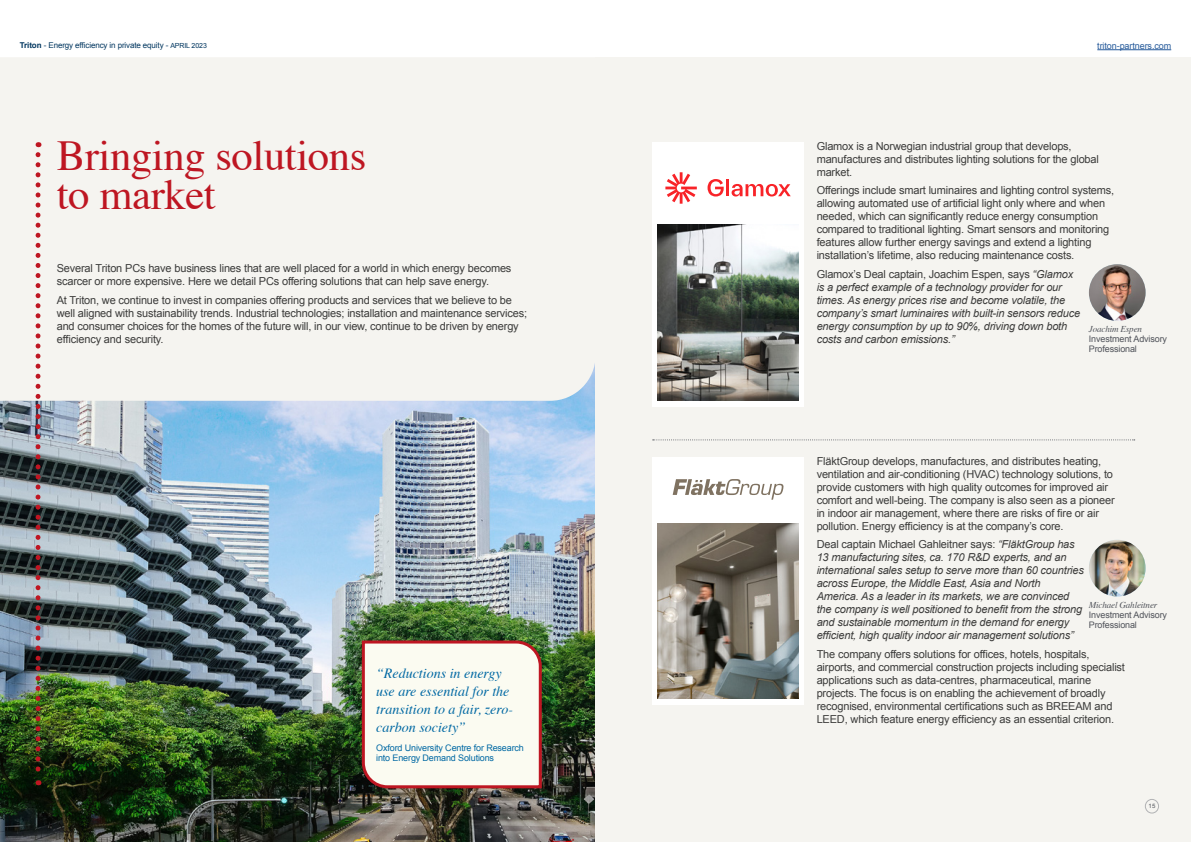
<style>
.page{position:relative;width:1191px;height:842px;background:#fff}
.page>*{position:absolute;margin:0;border:0;box-sizing:border-box;transform-origin:0 0}
.t1{font:42.7px/39px "Times";letter-spacing:-.01em;color:#be1622}
.t2{font:italic 14px/18px "Times";color:#0068a3}
.t3{font:11px/13px "Arial";letter-spacing:-.015em;color:#3c3c3b}
.t4{font:italic 11px/13px "Arial";letter-spacing:-.015em;color:#3c3c3b}
.t5{font:9px/10px "Arial";letter-spacing:-.015em;color:#50535a}
.t6{font:9px/10px "Arial";letter-spacing:-.015em;color:#0068a3}
.t7{font:italic 9px "Times";letter-spacing:-.015em;color:#50535a}
.t8{font:9px "Arial";letter-spacing:-.01em;color:#275b9b}
.t9{font:8px "Arial";letter-spacing:-.015em;color:#00365f}
.t10{font:6px "Arial";color:#50535a}
.s1{font-weight:700}
.s2{font-size:7px}
.s3{font-style:italic}
.s4{font-style:normal}
</style>
<div class="page">
<img style="left:0;top:401px;width:595px;height:441px">
<div style="left:595px;top:57px;width:596px;height:785px;background:#f5f4f0"></div>
<hr style="left:1097px;top:49px;width:74px;height:1px;background:#275b9b">
<div style="left:1145px;top:799px;width:13px;height:14px;border:1px solid #b1b2b4;border-radius:50%"></div>
<div style="left:0;top:57px;width:595px;height:344px;background:#f5f4f0"></div>
<img style="left:36px;top:155px;width:5px;height:630px">
<div style="left:652px;top:142px;width:152px;height:264px;background:#fff"></div>
<div style="left:652px;top:457px;width:152px;height:247px;background:#fff"></div>
<img style="left:657px;top:224px;width:141px;height:177px">
<img style="left:657px;top:523px;width:141px;height:176px">
<svg style="left:652px;top:439px;width:482px;height:1px"></svg>
<svg style="left:360px;top:639px;width:183px;height:151px"></svg>
<svg style="left:665px;top:172px;width:32px;height:32px"></svg>
<hr style="left:726px;top:179px;width:3px;height:17px;background:#f82328">
<svg style="left:731px;top:184px;width:59px;height:12px"></svg>
<svg style="left:707px;top:179px;width:16px;height:17px"></svg>
<svg style="left:672px;top:479px;width:111px;height:21px"></svg>
<img style="left:1089px;top:540px;width:56px;height:56px;border-radius:28px">
<img style="left:1089px;top:264px;width:56px;height:57px;border-radius:28px">
<p class="t9" style="left:20px;top:40px;width:188px"><span class="s1">Triton</span> - Energy efficiency in private equity - <span class="s2">APRIL 2023</span></p>
<p class="t8" style="left:1097px;top:40px;width:75px">triton-partners.com</p>
<h1 class="t1" style="left:57px;top:132px;width:311px">Bringing solutions to market</h1>
<p class="t3" style="left:57px;top:262px;width:456px">Several Triton PCs have business lines that are well placed for a world in which energy becomes scarcer or more expensive. Here we detail PCs offering solutions that can help save energy.</p>
<p class="t3" style="left:57px;top:294px;width:472px">At Triton, we continue to invest in companies offering products and services that we believe to be well aligned with sustainability trends. Industrial technologies; installation and maintenance services; and consumer choices for the homes of the future will, in our view, continue to be driven by energy efficiency and security.</p>
<p class="t2" style="left:376px;top:664px;width:138px">“Reductions in energy use are essential for the transition to a fair, zero&shy;carbon society”</p>
<p class="t6" style="left:376px;top:743px;width:149px">Oxford University Centre for Research into Energy Demand Solutions</p>
<p class="t3" style="left:816px;top:139px;width:284px">Glamox is a Norwegian industrial group that develops, manufactures and distributes lighting solutions for the global market.</p>
<p class="t3" style="left:816px;top:184px;width:299px">Offerings include smart luminaires and lighting control systems, allowing automated use of artificial light only where and when needed, which can significantly reduce energy consumption compared to traditional lighting. Smart sensors and monitoring features allow further energy savings and extend a lighting installation’s lifetime, also reducing maintenance costs<span class="s3">.</span></p>
<p class="t4" style="left:816px;top:268px;width:265px"><span class="s4">Glamox’s Deal captain, Joachim Espen, says</span> “Glamox is a perfect example of a technology provider for our times. As energy prices rise and become volatile, the company’s smart luminaires with built-in sensors reduce energy consumption by up to 90%, driving down both costs and carbon emissions.”</p>
<p class="t7" style="left:1089px;top:321px;width:55px">Joachim Espen</p>
<p class="t5" style="left:1089px;top:334px;width:80px">Investment Advisory<br>Professional</p>
<p class="t3" style="left:816px;top:454px;width:300px">FläktGroup develops, manufactures, and distributes heating, ventilation and air-conditioning (HVAC) technology solutions, to provide customers with high quality outcomes for improved air comfort and well-being. The company is also seen as a pioneer in indoor air management, where there are risks of fire or air pollution. Energy efficiency is at the company’s core.</p>
<p class="t4" style="left:816px;top:538px;width:269px"><span class="s4">Deal captain Michael Gahleitner says:</span> “FläktGroup has 13 manufacturing sites, ca. 170 R&amp;D experts, and an international sales setup to serve more than 60 countries across Europe, the Middle East, Asia and North America. As a leader in its markets, we are convinced the company is well positioned to benefit from the strong and sustainable momentum in the demand for energy efficient, high quality indoor air management solutions”</p>
<p class="t3" style="left:816px;top:648px;width:310px">The company offers solutions for offices, hotels, hospitals, airports, and commercial construction projects including specialist applications such as data-centres, pharmaceutical, marine projects. The focus is on enabling the achievement of broadly recognised, environmental certifications such as BREEAM and LEED, which feature energy efficiency as an essential criterion.</p>
<p class="t7" style="left:1089px;top:597px;width:70px">Michael Gahleitner</p>
<p class="t5" style="left:1089px;top:609px;width:80px">Investment Advisory<br>Professional</p>
<p class="t10" style="left:1148px;top:802px;width:8px">15</p>
</div>
